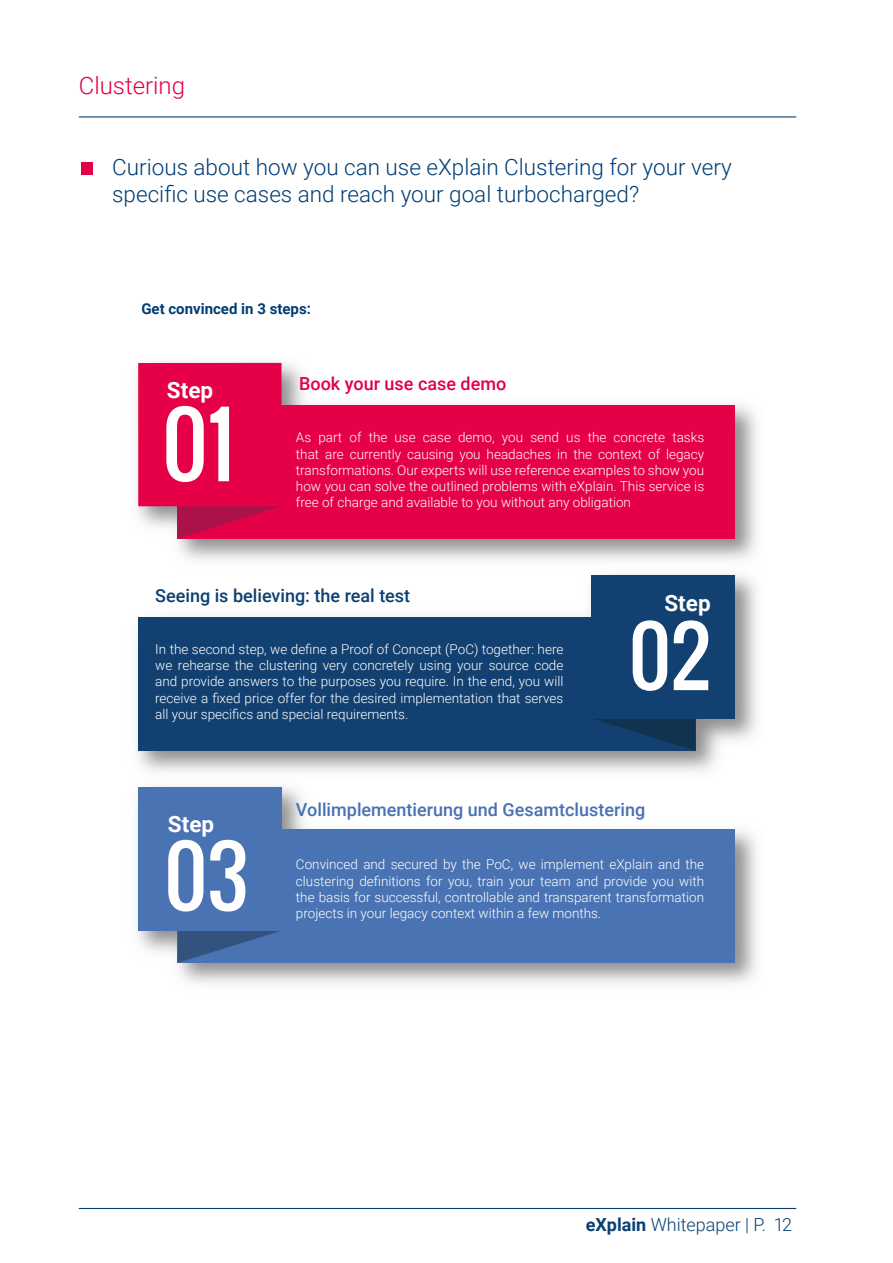
<style>
.page{position:relative;width:893px;height:1263px;background:#fff}
.page>*{position:absolute;margin:0;border:0;box-sizing:border-box;transform-origin:0 0}
.t1{font:300 24px "Roboto";color:#e40045}
.t2{font:300 22.5px/27px "Roboto";color:#003d74}
.t3{font:700 22.5px "Roboto";color:#fff}
.t4{font:500 18px "Roboto";color:#4871b3}
.t5{font:500 18px "Roboto";color:#0a3f71}
.t6{font:300 18px "Roboto";color:#0a3f71}
.t7{font:500 18px "Roboto";color:#e40045}
.t8{font:700 15px "Roboto";color:#003d74}
.t9{font:300 13.5px/16.2px "Roboto";color:#fff;text-align:justify}
.s1{font-weight:700}
</style>
<div class="page">
<hr style="left:79px;top:1208px;width:717px;height:1px;background:#0b3f70">
<hr style="left:79px;top:116px;width:717px;height:1px;background:#0b3f70">
<img style="left:137px;top:362px;width:620px;height:622px">
<div style="left:178px;top:405px;width:557px;height:133px;background:#e60047"></div>
<svg style="left:178px;top:506px;width:103px;height:32px"></svg>
<div style="left:138px;top:363px;width:144px;height:143px;background:#e60047"></div>
<div style="left:138px;top:617px;width:557px;height:134px;background:#124070"></div>
<svg style="left:594px;top:719px;width:101px;height:32px"></svg>
<div style="left:591px;top:575px;width:144px;height:143px;background:#124070"></div>
<div style="left:178px;top:830px;width:557px;height:133px;background:#4a73b3"></div>
<svg style="left:178px;top:931px;width:102px;height:32px"></svg>
<div style="left:138px;top:787px;width:144px;height:143px;background:#4a73b3"></div>
<svg style="left:166px;top:406px;width:38px;height:76px"></svg>
<svg style="left:210px;top:407px;width:19px;height:74px"></svg>
<svg style="left:633px;top:620px;width:34px;height:71px"></svg>
<svg style="left:674px;top:620px;width:34px;height:70px"></svg>
<svg style="left:168px;top:840px;width:35px;height:71px"></svg>
<svg style="left:210px;top:840px;width:35px;height:71px"></svg>
<div style="left:81px;top:162px;width:12px;height:13px;background:#e40045"></div>
<h1 class="t1" style="left:79px;top:68px;width:108px">Clustering</h1>
<h2 class="t2" style="left:112px;top:152px;width:621px">Curious about how you can use eXplain Clustering for your very specific use cases and reach your goal turbocharged?</h2>
<p class="t8" style="left:141px;top:298px;width:171px">Get convinced in 3 steps:</p>
<h2 class="t3" style="left:167px;top:374px;width:48px">Step</h2>
<h3 class="t7" style="left:299px;top:371px;width:209px">Book your use case demo</h3>
<p class="t9" style="left:296px;top:429px;width:410px">As part of the use case demo, you send us the concrete tasks that are currently causing you headaches in the context of legacy transformations. Our experts will use reference examples to show you how you can solve the outlined problems with eXplain. This service is free of charge and available to you without any obligation</p>
<h3 class="t5" style="left:155px;top:583px;width:257px">Seeing is believing: the real test</h3>
<p class="t9" style="left:155px;top:640px;width:410px">In the second step, we define a Proof of Concept (PoC) together: here we rehearse the clustering very concretely using your source code and provide answers to the purposes you require. In the end, you will receive a fixed price offer for the desired implementation that serves all your specifics and special requirements.</p>
<h2 class="t3" style="left:664px;top:587px;width:48px">Step</h2>
<h2 class="t3" style="left:168px;top:808px;width:48px">Step</h2>
<h3 class="t4" style="left:296px;top:797px;width:351px">Vollimplementierung und Gesamtclustering</h3>
<p class="t9" style="left:296px;top:856px;width:410px">Convinced and secured by the PoC, we implement eXplain and the clustering definitions for you, train your team and provide you with the basis for successful, controllable and transparent transformation projects in your legacy context within a few months.</p>
<h3 class="t6" style="left:586px;top:1212px;width:208px"><span class="s1">eXplain</span> Whitepaper | P. 12</h3>
</div>
